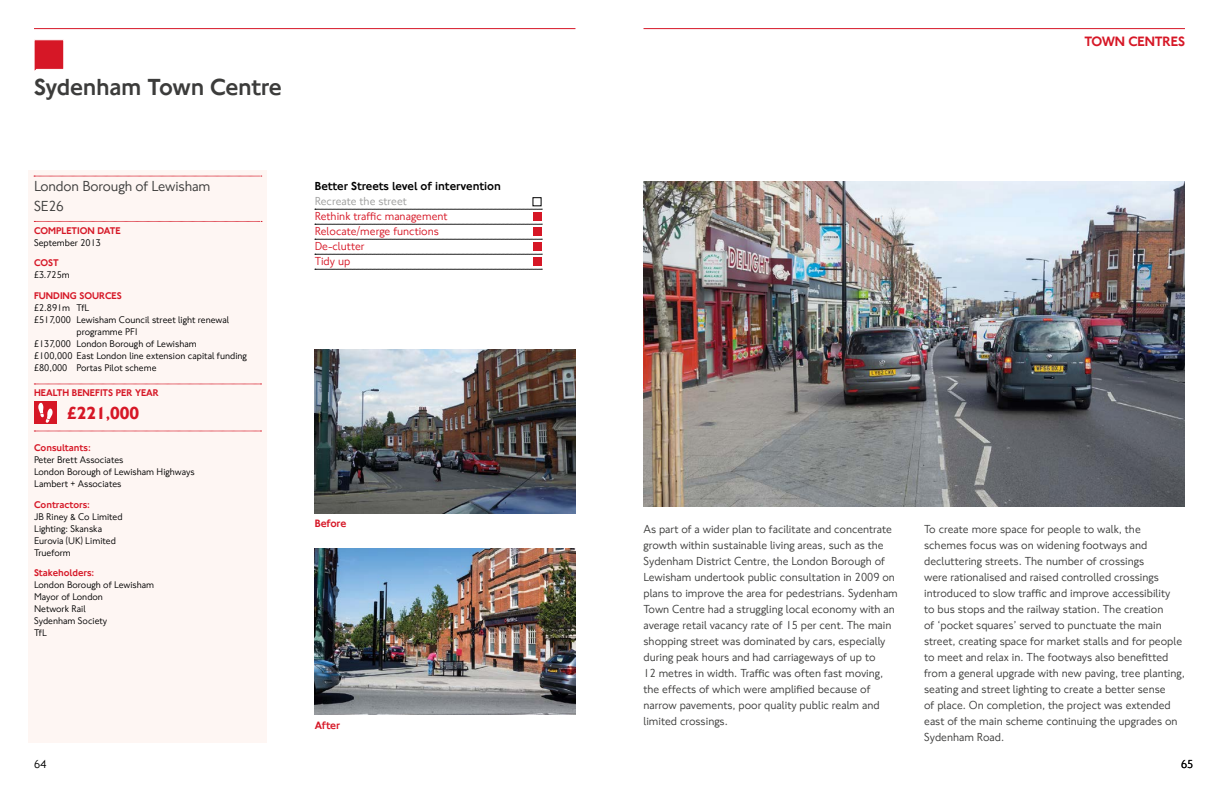
<style>
.page{position:relative;width:1219px;height:794px;background:#fff}
.page>*{position:absolute;margin:0;border:0;box-sizing:border-box;transform-origin:0 0}
.t1{font:500 24px "NJ Font";letter-spacing:-.01em;color:#3c3c3b}
.t2{font:700 18px "NJ Font";color:#d61726}
.t3{font:15px/19px "NJ Font";letter-spacing:-.01em;color:#3c3c3b}
.t4{font:500 14px "NJ Font";letter-spacing:-.01em;color:#d61726}
.t5{font:12px/16px "NJ Font";color:#3c3c3b}
.t6{font:12px/15px "NJ Font";color:#d61726}
.t7{font:500 12px "NJ Font";color:#000}
.t8{font:12px "NJ Font";color:#9d9d9c}
.t9{font:12px "NJ Font";color:#000}
.t10{font:500 11px "NJ Font";letter-spacing:-.01em;color:#d61726}
.t11{font:10px/12px "NJ Font";color:#000}
.t12{font:500 10px "NJ Font";color:#d61726}
</style>
<div class="page">
<div style="left:28px;top:170px;width:238px;height:573px;background:#fef6f3"></div>
<hr style="left:34px;top:28px;width:541px;height:1px;background:#d61726">
<hr style="left:643px;top:28px;width:542px;height:1px;background:#d61726">
<img style="left:315px;top:349px;width:260px;height:164px">
<img style="left:315px;top:549px;width:260px;height:165px">
<img style="left:643px;top:181px;width:542px;height:325px">
<svg style="left:34px;top:384px;width:228px;height:1px"></svg>
<svg style="left:34px;top:431px;width:228px;height:1px"></svg>
<div style="left:34px;top:401px;width:23px;height:23px;background:#d61726"></div>
<svg style="left:38px;top:403px;width:15px;height:20px"></svg>
<svg style="left:34px;top:176px;width:228px;height:1px"></svg>
<svg style="left:34px;top:221px;width:228px;height:1px"></svg>
<svg style="left:315px;top:209px;width:227px;height:1px"></svg>
<svg style="left:315px;top:224px;width:227px;height:1px"></svg>
<svg style="left:315px;top:239px;width:227px;height:1px"></svg>
<svg style="left:315px;top:254px;width:227px;height:1px"></svg>
<svg style="left:315px;top:269px;width:227px;height:1px"></svg>
<div style="left:533px;top:212px;width:8px;height:9px;background:#d61726"></div>
<div style="left:533px;top:197px;width:8px;height:9px;border:1px solid #000"></div>
<div style="left:533px;top:227px;width:8px;height:8px;background:#d61726"></div>
<div style="left:533px;top:242px;width:8px;height:8px;background:#d61726"></div>
<div style="left:533px;top:257px;width:8px;height:9px;background:#d61726"></div>
<svg style="left:34px;top:40px;width:30px;height:31px"></svg>
<h1 class="t1" style="left:34px;top:73px;width:249px">Sydenham Town Centre</h1>
<p class="t3" style="left:34px;top:177px;width:178px">London Borough of Lewisham<br>SE26</p>
<p class="t12" style="left:34px;top:224px;width:88px">COMPLETION DATE</p>
<p class="t11" style="left:34px;top:237px;width:68px">September 2013</p>
<p class="t12" style="left:34px;top:257px;width:26px">COST</p>
<p class="t11" style="left:34px;top:269px;width:37px">£3.725m</p>
<p class="t12" style="left:34px;top:289px;width:89px">FUNDING SOURCES</p>
<p class="t11" style="left:34px;top:302px;width:57px">£2.891m TfL</p>
<p class="t11" style="left:34px;top:314px;width:197px">£517,000 Lewisham Council street light renewal</p>
<p class="t11" style="left:77px;top:326px;width:62px">programme PFI</p>
<p class="t11" style="left:34px;top:338px;width:164px">£137,000 London Borough of Lewisham</p>
<p class="t11" style="left:34px;top:350px;width:214px">£100,000 East London line extension capital funding</p>
<p class="t11" style="left:34px;top:362px;width:124px">£80,000 Portas Pilot scheme</p>
<p class="t12" style="left:34px;top:386px;width:126px">HEALTH BENEFITS PER YEAR</p>
<h2 class="t2" style="left:67px;top:402px;width:74px">£221,000</h2>
<p class="t12" style="left:34px;top:442px;width:58px">Consultants:</p>
<p class="t11" style="left:34px;top:454px;width:162px">Peter Brett Associates<br>London Borough of Lewisham Highways<br>Lambert + Associates</p>
<p class="t12" style="left:34px;top:498px;width:57px">Contractors:</p>
<p class="t11" style="left:34px;top:510px;width:90px">JB Riney &amp; Co Limited<br>Lighting: Skanska<br>Eurovia (UK) Limited<br>Trueform</p>
<p class="t12" style="left:34px;top:567px;width:62px">Stakeholders:</p>
<p class="t11" style="left:34px;top:579px;width:122px">London Borough of Lewisham<br>Mayor of London<br>Network Rail<br>Sydenham Society<br>TfL</p>
<p class="t7" style="left:315px;top:178px;width:188px">Better Streets level of intervention</p>
<p class="t8" style="left:315px;top:193px;width:94px">Recreate the street</p>
<p class="t6" style="left:315px;top:209px;width:134px">Rethink traffic management<br>Relocate/merge functions<br>De-clutter<br>Tidy up</p>
<p class="t10" style="left:315px;top:517px;width:33px">Before</p>
<p class="t9" style="left:34px;top:757px;width:14px">64</p>
<p class="t10" style="left:315px;top:718px;width:27px">After</p>
<p class="t4" style="left:1084px;top:33px;width:102px">TOWN CENTRES</p>
<p class="t5" style="left:643px;top:521px;width:256px">As part of a wider plan to facilitate and concentrate growth within sustainable living areas, such as the Sydenham District Centre, the London Borough of Lewisham undertook public consultation in 2009 on plans to improve the area for pedestrians. Sydenham Town Centre had a struggling local economy with an average retail vacancy rate of 15 per cent. The main shopping street was dominated by cars, especially during peak hours and had carriageways of up to<br>12 metres in width. Traffic was often fast moving, the effects of which were amplified because of narrow pavements, poor quality public realm and limited crossings.</p>
<p class="t5" style="left:924px;top:521px;width:262px">To create more space for people to walk, the schemes focus was on widening footways and decluttering streets. The number of crossings<br>were rationalised and raised controlled crossings introduced to slow traffic and improve accessibility<br>to bus stops and the railway station. The creation<br>of ‘pocket squares’ served to punctuate the main street, creating space for market stalls and for people to meet and relax in. The footways also benefitted from a general upgrade with new paving, tree planting, seating and street lighting to create a better sense<br>of place. On completion, the project was extended east of the main scheme continuing the upgrades on Sydenham Road.</p>
<p class="t9" style="left:1181px;top:757px;width:14px">65</p>
</div>
